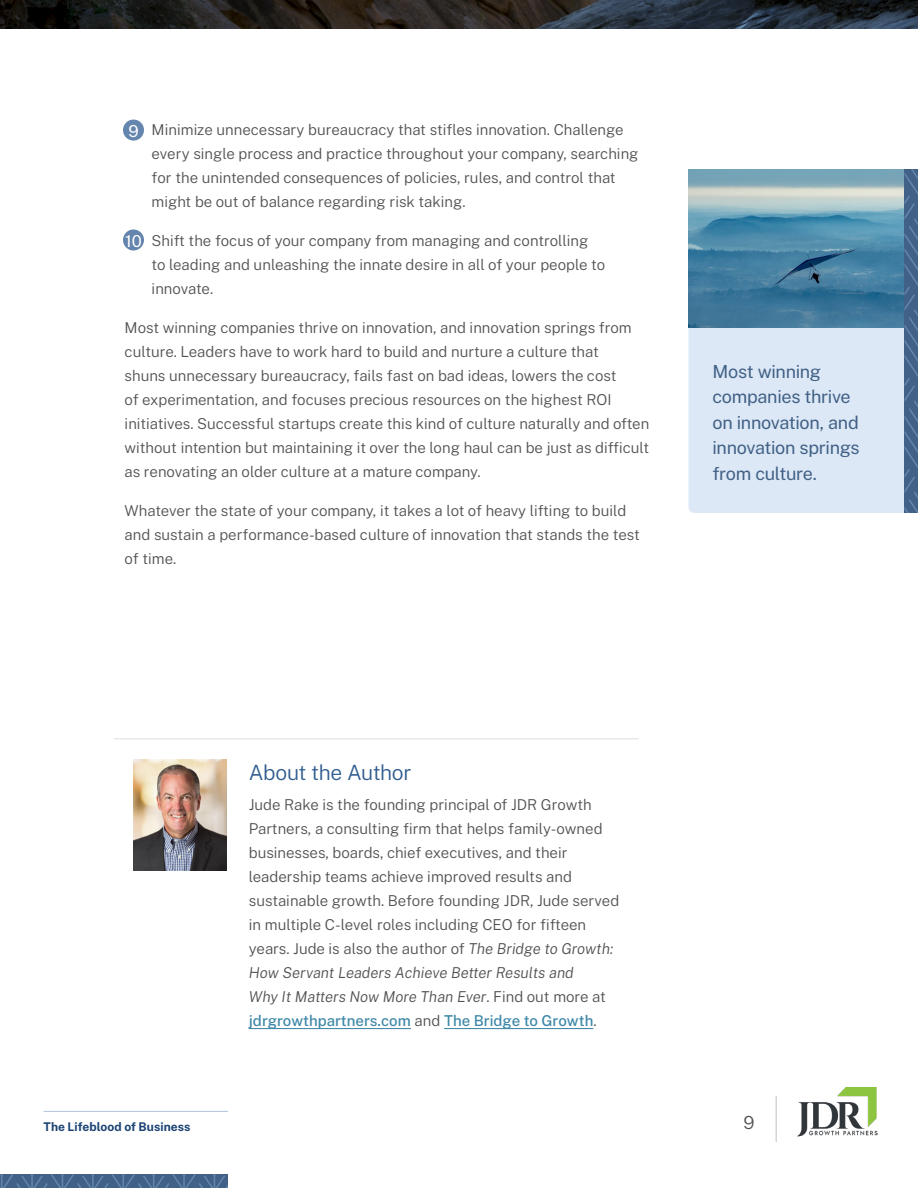
<style>
.page{position:relative;width:918px;height:1188px;background:#fff}
.page>*{position:absolute;margin:0;border:0;box-sizing:border-box;transform-origin:0 0}
.t1{font:300 21px "Public Sans";letter-spacing:-.02em;color:#305c90}
.t2{font:18px/25.5px "Public Sans";letter-spacing:-.02em;color:#426186}
.t3{font:300 18px "Public Sans";color:#515151}
.t4{font:16.5px "Public Sans";color:#fff}
.t5{font:300 15px/24px "Public Sans";color:#515151}
.t6{font:700 12px "Public Sans";letter-spacing:.005em;color:#1a4272}
.s1{font-style:italic}
.s2{font-weight:500;color:#3e88a8}
</style>
<div class="page">
<img style="left:797px;top:1088px;width:81px;height:49px">
<hr style="left:776px;top:1096px;width:1px;height:46px;background:#d5d5d5">
<svg style="left:0;top:1174px;width:228px;height:14px;background:#48678d"></svg>
<div style="left:688px;top:307px;width:230px;height:206px;background:#dce8f6;border-radius:6px"></div>
<img style="left:688px;top:170px;width:216px;height:158px">
<svg style="left:904px;top:170px;width:14px;height:343px;background:#46668b"></svg>
<hr style="left:249px;top:1028px;width:162px;height:1px;background:#3e88a8">
<hr style="left:444px;top:1028px;width:149px;height:1px;background:#3e88a8">
<img style="left:133px;top:760px;width:93px;height:111px">
<hr style="left:114px;top:738px;width:525px;height:2px;background:#e9e9e9">
<div style="left:123px;top:120px;width:21px;height:21px;background:#6485ae;border-radius:50%"></div>
<div style="left:123px;top:230px;width:21px;height:20px;background:#6485ae;border-radius:50%"></div>
<hr style="left:44px;top:1111px;width:184px;height:1px;background:#6185af">
<svg style="left:0;top:0;width:918px;height:28px;background:#242527"></svg>
<p class="t5" style="left:152px;top:117px;width:488px;text-indent:-27px">• Minimize unnecessary bureaucracy that stifles innovation. Challenge every single process and practice throughout your company, searching for the unintended consequences of policies, rules, and control that might be out of balance regarding risk taking.</p>
<p class="t5" style="left:152px;top:228px;width:455px;text-indent:-27px">• Shift the focus of your company from managing and controlling to leading and unleashing the innate desire in all of your people to innovate.</p>
<p class="t5" style="left:125px;top:315px;width:526px">Most winning companies thrive on innovation, and innovation springs from culture. Leaders have to work hard to build and nurture a culture that<br>shuns unnecessary bureaucracy, fails fast on bad ideas, lowers the cost<br>of experimentation, and focuses precious resources on the highest ROI initiatives. Successful startups create this kind of culture naturally and often without intention but maintaining it over the long haul can be just as difficult as renovating an older culture at a mature company.</p>
<p class="t5" style="left:125px;top:498px;width:517px">Whatever the state of your company, it takes a lot of heavy lifting to build and sustain a performance-based culture of innovation that stands the test of time.</p>
<p class="t4" style="left:128px;top:119px;width:12px">9</p>
<p class="t4" style="left:125px;top:229px;width:18px">10</p>
<p class="t2" style="left:712px;top:358px;width:149px">Most winning companies thrive on innovation, and innovation springs from culture.</p>
<p class="t6" style="left:44px;top:1118px;width:149px">The Lifeblood of Business</p>
<p class="t1" style="left:249px;top:758px;width:164px">About the Author</p>
<p class="t5" style="left:249px;top:792px;width:372px">Jude Rake is the founding principal of JDR Growth Partners, a consulting firm that helps family-owned businesses, boards, chief executives, and their leadership teams achieve improved results and sustainable growth. Before founding JDR, Jude served in multiple C-level roles including CEO for fifteen years. Jude is also the author of <span class="s1">The Bridge to Growth:<br>How Servant Leaders Achieve Better Results and<br>Why It Matters Now More Than Ever</span>. Find out more at <span class="s2">jdrgrowthpartners.com</span> and <span class="s2">The Bridge to Growth</span>.</p>
<p class="t3" style="left:743px;top:1110px;width:13px">9</p>
</div>
